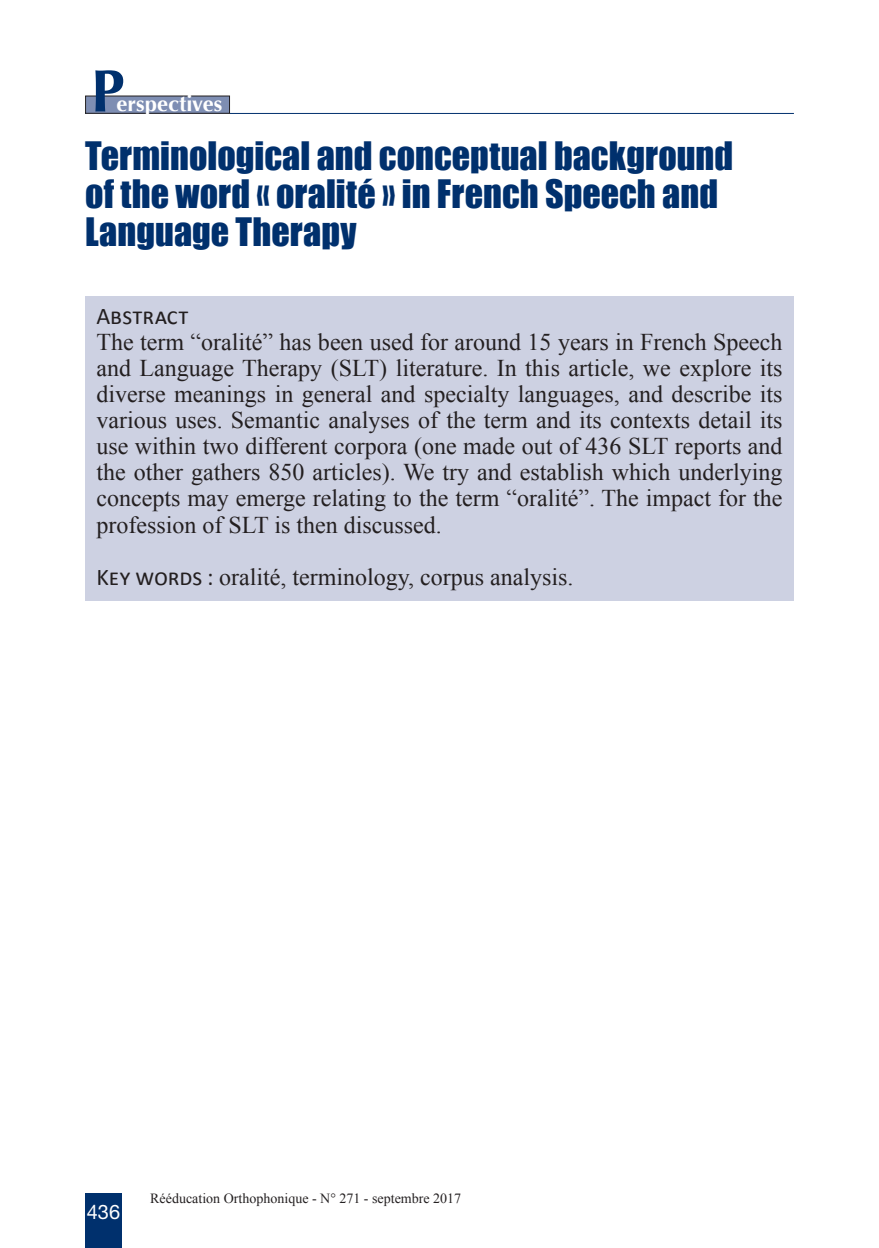
<style>
.page{position:relative;width:879px;height:1248px;background:#fff}
.page>*{position:absolute;margin:0;border:0;box-sizing:border-box;transform-origin:0 0}
.t1{font:700 60px "Optima";color:#00306d}
.t2{font:36px/38px "Impact";color:#00306d}
.t3{font:24px/26px "Times New Roman";color:#231f20;text-align:justify}
.t4{font:24px "Calibri";letter-spacing:.005em;color:#231f20}
.t5{font:700 22px "Optima";color:#fff}
.t6{font:20px "Helvetica Neue";color:#fff}
.t7{font:14px "Times New Roman";color:#231f20}
.s1{font-family:"Calibri"}
</style>
<div class="page">
<div style="left:85px;top:1193px;width:37px;height:54px;background:#00306d"></div>
<hr style="left:85px;top:113px;width:709px;height:1px;background:#00306d">
<div style="left:86px;top:96px;width:143px;height:17px;background:#7e8eb3"></div>
<div style="left:85px;top:95px;width:145px;height:19px;border:1px solid #231f20"></div>
<div style="left:85px;top:296px;width:709px;height:304px;background:#cdd1e2"></div>
<h1 class="t1" style="left:91px;top:56px;width:35px">P</h1>
<p class="t5" style="left:117px;top:91px;width:107px">erspectives</p>
<h2 class="t2" style="left:85px;top:137px;width:650px">Terminological and conceptual background of the word « oralité » in French Speech and<br>Language Therapy</h2>
<p class="t4" style="left:96px;top:301px;width:94px">Abstract</p>
<p class="t3" style="left:96px;top:329px;width:688px">The term “oralité” has been used for around 15 years in French Speech and Language Therapy (SLT) literature. In this article, we explore its diverse meanings in general and specialty languages, and describe its various uses. Semantic analyses of the term and its contexts detail its use within two different corpora (one made out of 436 SLT reports and the other gathers 850 articles). We try and establish which underlying concepts may emerge relating to the term “oralité”. The impact for the profession of SLT is then discussed.</p>
<p class="t3" style="left:96px;top:563px;width:479px"><span class="s1">Key words :</span> oralité, terminology, corpus analysis.</p>
<p class="t6" style="left:87px;top:1200px;width:35px">436</p>
<p class="t7" style="left:150px;top:1190px;width:312px">Rééducation Orthophonique - N° 271 - septembre 2017</p>
</div>
